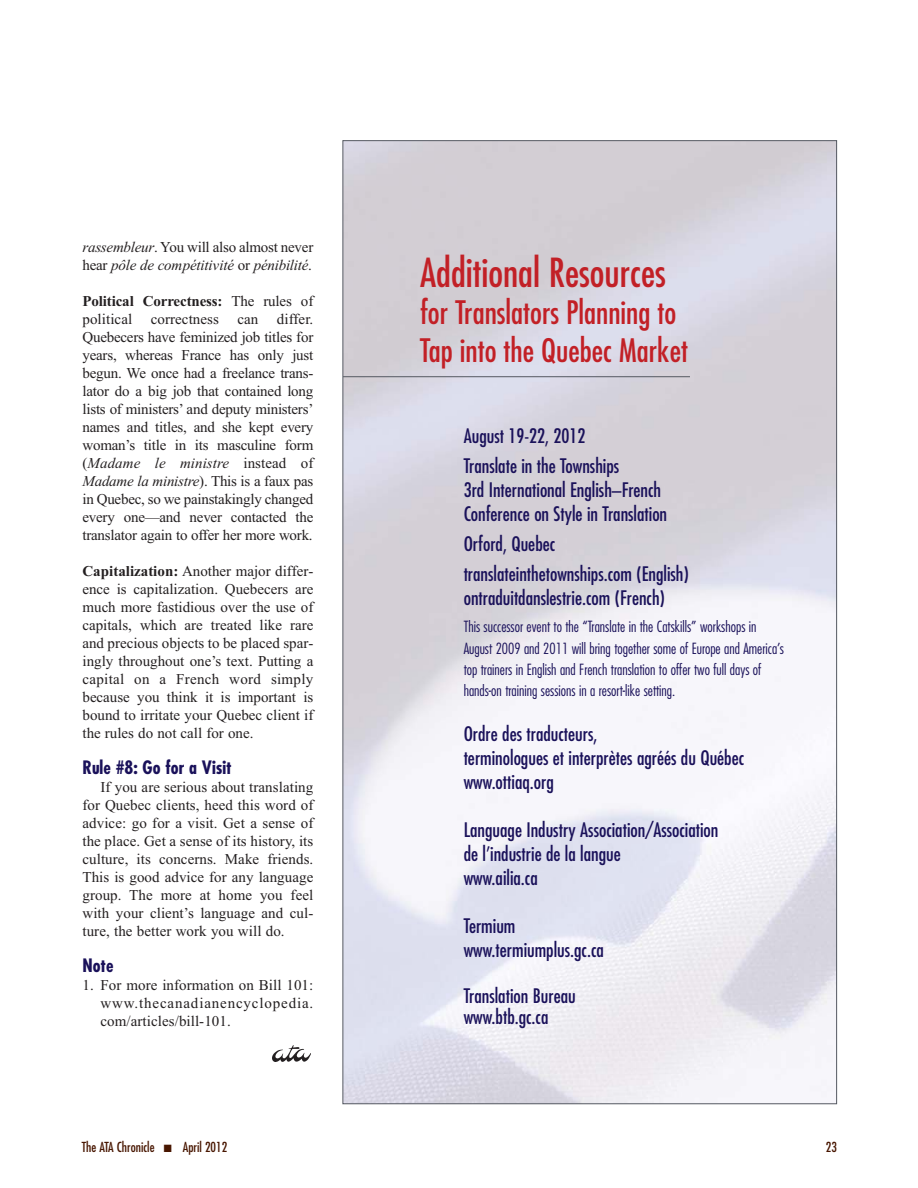
<style>
.page{position:relative;width:918px;height:1188px;background:#fff}
.page>*{position:absolute;margin:0;border:0;box-sizing:border-box;transform-origin:0 0}
.t1{font:condensed 39px "Futura";color:#c22026}
.t2{font:condensed 31.5px/37.5px "Futura";color:#c22026}
.t3{font:condensed 19.5px/24px "Futura";color:#1a115a}
.t4{font:700 condensed 18px "Futura";color:#1a115a}
.t5{font:15px/18px "Times New Roman";letter-spacing:.005em;color:#231f20;text-align:justify}
.t6{font:300 condensed 15px/21.3px "Futura";color:#1a115a}
.t7{font:italic 15px/18px "Times New Roman";letter-spacing:-.015em;color:#231f20}
.t8{font:condensed 13.5px "Futura";color:#481600}
.s1{font-style:normal}
.s2{font-weight:700}
.s3{font-style:italic}
</style>
<div class="page">
<img style="left:272px;top:1046px;width:38px;height:15px">
<hr style="left:343px;top:376px;width:347px;height:1px;background:#545861">
<p class="t7" style="left:82px;top:239px;width:232px">rassembleur<span class="s1">. You will also almost never hear</span> pôle de compétitivité <span class="s1">or</span> pénibilité<span class="s1">.</span></p>
<p class="t5" style="left:82px;top:293px;width:232px"><span class="s2">Political Correctness:</span> The rules of political correctness can differ.<br>Quebecers have feminized job titles for years, whereas France has only just begun. We once had a freelance trans&shy;lator do a big job that contained long lists of ministers’ and deputy ministers’ names and titles, and she kept every woman’s title in its masculine form (<span class="s3">Madame le ministre</span> instead of <span class="s3">Madame la ministre</span>). This is a faux pas in Quebec, so we painstakingly changed every one—and never contacted the translator again to offer her more work.</p>
<p class="t5" style="left:83px;top:563px;width:232px"><span class="s2">Capitalization:</span> Another major differ&shy;ence is capitalization. Quebecers are much more fastidious over the use of capitals, which are treated like rare and precious objects to be placed spar&shy;ingly throughout one’s text. Putting a capital on a French word simply because you think it is important is bound to irritate your Quebec client if the rules do not call for one.</p>
<p class="t4" style="left:82px;top:759px;width:151px">Rule #8: Go for a Visit</p>
<p class="t5" style="left:82px;top:779px;width:232px;text-indent:18px">If you are serious about translating for Quebec clients, heed this word of advice: go for a visit. Get a sense of the place. Get a sense of its history, its culture, its concerns. Make friends.<br>This is good advice for any language group. The more at home you feel with your client’s language and cul&shy;ture, the better work you will do.</p>
<p class="t4" style="left:82px;top:957px;width:33px">Note</p>
<p class="t5" style="left:101px;top:977px;width:214px;text-indent:-18px">1. For more information on Bill 101: www.thecanadianencyclopedia. com/articles/bill-101.</p>
<h1 class="t1" style="left:420px;top:255px;width:247px">Additional Resources</h1>
<h2 class="t2" style="left:420px;top:297px;width:269px">for Translators Planning to<br>Tap into the Quebec Market</h2>
<h3 class="t3" style="left:464px;top:422px;width:157px;line-height:30px">August 19-22, 2012<br>Translate in the Townships</h3>
<h3 class="t3" style="left:464px;top:479px;width:205px">3rd International English–French<br>Conference on Style in Translation</h3>
<h3 class="t3" style="left:464px;top:530px;width:227px;line-height:30px">Orford, Quebec translateinthetownships.com (English)</h3>
<h3 class="t3" style="left:464px;top:587px;width:203px">ontraduitdanslestrie.com (French)</h3>
<p class="t6" style="left:464px;top:617px;width:322px">This successor event to the “Translate in the Catskills” workshops in August 2009 and 2011 will bring together some of Europe and America’s top trainers in English and French translation to offer two full days of hands-on training sessions in a resort-like setting.</p>
<h3 class="t3" style="left:464px;top:724px;width:282px">Ordre des traducteurs,<br>terminologues et interprètes agréés du Québec www.ottiaq.org</h3>
<h3 class="t3" style="left:464px;top:820px;width:256px">Language Industry Association/Association de l’industrie de la langue<br>www.ailia.ca</h3>
<h3 class="t3" style="left:464px;top:916px;width:142px">Termium www.termiumplus.gc.ca</h3>
<h3 class="t3" style="left:464px;top:986px;width:114px;line-height:21.3px">Translation Bureau www.btb.gc.ca</h3>
<p class="t8" style="left:82px;top:1141px;width:147px">The ATA Chronicle ■ April 2012</p>
<p class="t8" style="left:826px;top:1141px;width:13px">23</p>
</div>
